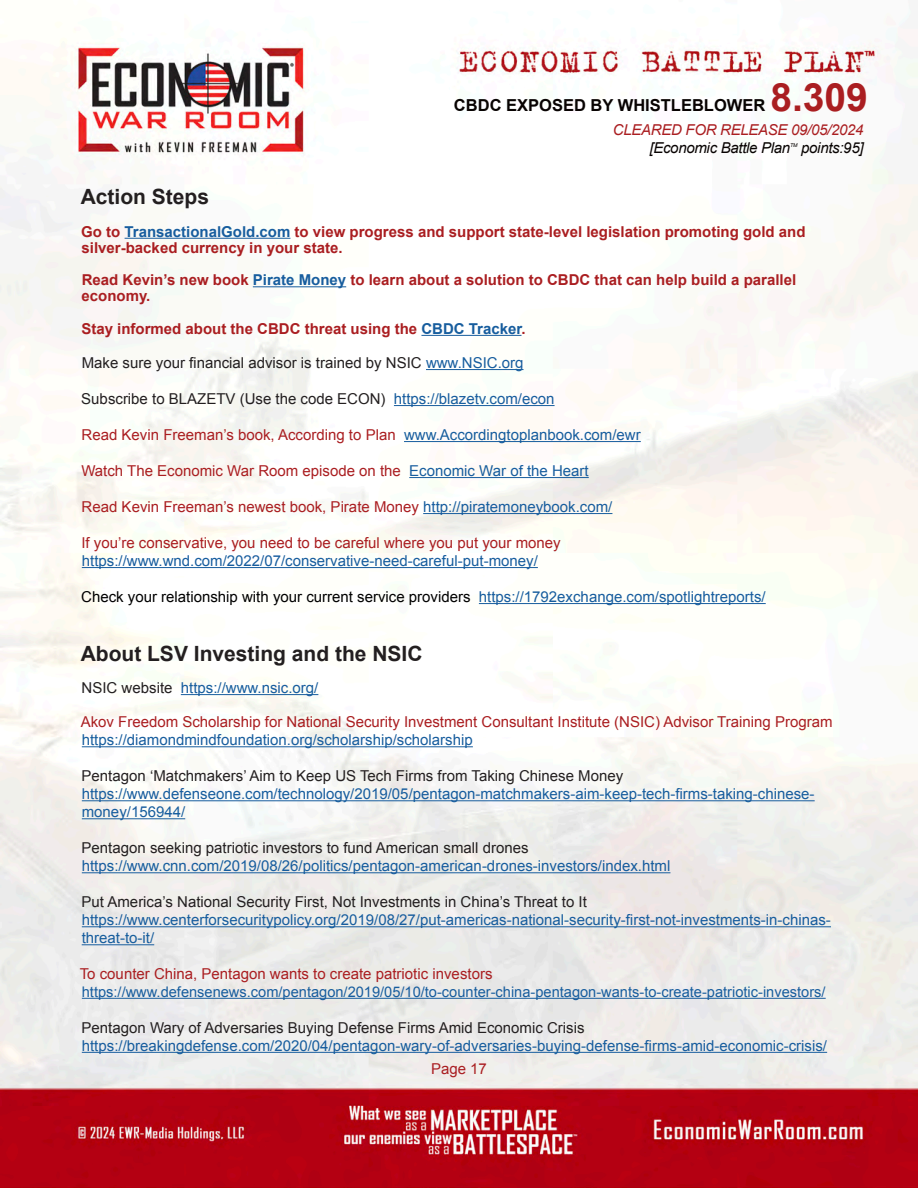
<style>
.page{position:relative;width:918px;height:1188px;background:#fff}
.page>*{position:absolute;margin:0;border:0;box-sizing:border-box;transform-origin:0 0}
.t1{font:700 39px "Arial";color:#aa1e21}
.t2{font:700 21px "Arial";color:#231f20}
.t3{font:700 16.5px "Arial";color:#080302}
.t4{font:15px/18px "Arial";color:#175d9e}
.t5{font:15px "Arial";color:#aa1e21}
.t6{font:15px "Arial";color:#231f20}
.t7{font:700 15px/16.2px "Arial";color:#aa1e21}
.t8{font:15px "Arial";color:#000}
.t9{font:italic 15px "Arial";letter-spacing:-.02em;color:#080302}
.t10{font:italic 15px "Arial";letter-spacing:-.02em;color:#aa1e21}
.t11{font:14.7px "Arial";color:#175d9e}
.t12{font:italic 5.25px "Arial";color:#080302}
.s1{color:#175d9e}
.s2{color:#231f20}
</style>
<div class="page">
<img style="left:0;top:5px;width:918px;height:1183px">
<hr style="left:125px;top:238px;width:165px;height:1px;background:#175d9e">
<hr style="left:253px;top:286px;width:93px;height:1px;background:#175d9e">
<hr style="left:421px;top:335px;width:101px;height:1px;background:#175d9e">
<hr style="left:426px;top:369px;width:98px;height:1px;background:#175d9e">
<hr style="left:394px;top:405px;width:161px;height:1px;background:#175d9e">
<hr style="left:404px;top:441px;width:237px;height:1px;background:#175d9e">
<hr style="left:409px;top:477px;width:180px;height:1px;background:#175d9e">
<hr style="left:423px;top:513px;width:189px;height:1px;background:#175d9e">
<hr style="left:82px;top:567px;width:456px;height:1px;background:#175d9e">
<hr style="left:479px;top:603px;width:287px;height:1px;background:#175d9e">
<hr style="left:181px;top:694px;width:137px;height:1px;background:#175d9e">
<hr style="left:82px;top:746px;width:391px;height:1px;background:#175d9e">
<hr style="left:82px;top:800px;width:733px;height:1px;background:#175d9e">
<hr style="left:82px;top:818px;width:103px;height:1px;background:#175d9e">
<hr style="left:82px;top:872px;width:588px;height:1px;background:#175d9e">
<hr style="left:82px;top:926px;width:749px;height:1px;background:#175d9e">
<hr style="left:82px;top:944px;width:72px;height:1px;background:#175d9e">
<hr style="left:82px;top:998px;width:744px;height:1px;background:#175d9e">
<hr style="left:82px;top:1052px;width:745px;height:1px;background:#175d9e">
<h1 class="t1" style="left:770px;top:72px;width:99px">8.309</h1>
<p class="t10" style="left:613px;top:120px;width:252px">CLEARED FOR RELEASE 09/05/2024</p>
<p class="t9" style="left:650px;top:138px;width:142px">[Economic Battle Plan</p>
<p class="t12" style="left:790px;top:141px;width:9px">TM</p>
<p class="t9" style="left:801px;top:138px;width:64px">points:95]</p>
<p class="t3" style="left:454px;top:94px;width:313px">CBDC EXPOSED BY WHISTLEBLOWER</p>
<p class="t2" style="left:81px;top:183px;width:130px">Action Steps</p>
<p class="t7" style="left:81px;top:224px;width:726px">Go to <span class="s1">TransactionalGold.com</span> to view progress and support state-level legislation promoting gold and silver-backed currency in your state.</p>
<p class="t7" style="left:82px;top:272px;width:716px">Read Kevin’s new book <span class="s1">Pirate Money</span> to learn about a solution to CBDC that can help build a parallel economy.</p>
<p class="t7" style="left:81px;top:321px;width:446px">Stay informed about the CBDC threat using the <span class="s1">CBDC Tracker</span>.</p>
<p class="t6" style="left:82px;top:353px;width:443px">Make sure your financial advisor is trained by NSIC <span class="s1">www.NSIC.org</span></p>
<p class="t6" style="left:81px;top:389px;width:475px">Subscribe to BLAZETV (Use the code ECON) <span class="s1">https://blazetv.com/econ</span></p>
<p class="t5" style="left:82px;top:425px;width:561px">Read Kevin Freeman’s book, According to Plan <span class="s1">www.Accordingtoplanbook.com/ewr</span></p>
<p class="t5" style="left:81px;top:461px;width:509px">Watch The Economic War Room episode on the <span class="s1">Economic War of the Heart</span></p>
<p class="t5" style="left:82px;top:497px;width:532px">Read Kevin Freeman’s newest book, Pirate Money <span class="s1">http://piratemoneybook.com/</span></p>
<p class="t5" style="left:81px;top:533px;width:481px">If you’re conservative, you need to be careful where you put your money</p>
<p class="t4" style="left:82px;top:552px;width:458px">https://www.wnd.com/2022/07/conservative-need-careful-put-money/</p>
<p class="t8" style="left:81px;top:587px;width:686px">Check your relationship with your current service providers <span class="s1">https://1792exchange.com/spotlightreports/</span></p>
<p class="t2" style="left:81px;top:639px;width:343px">About LSV Investing and the NSIC</p>
<p class="t4" style="left:82px;top:679px;width:238px"><span class="s2">NSIC website</span> https://www.nsic.org/</p>
<p class="t5" style="left:81px;top:712px;width:753px">Akov Freedom Scholarship for National Security Investment Consultant Institute (NSIC) Advisor Training Program</p>
<p class="t4" style="left:82px;top:731px;width:393px">https://diamondmindfoundation.org/scholarship/scholarship</p>
<p class="t6" style="left:82px;top:766px;width:543px">Pentagon ‘Matchmakers’ Aim to Keep US Tech Firms from Taking Chinese Money</p>
<p class="t4" style="left:82px;top:785px;width:734px">https://www.defenseone.com/technology/2019/05/pentagon-matchmakers-aim-keep-tech-firms-taking-chinese&shy;money/156944/</p>
<p class="t6" style="left:82px;top:838px;width:448px">Pentagon seeking patriotic investors to fund American small drones</p>
<p class="t4" style="left:82px;top:857px;width:590px">https://www.cnn.com/2019/08/26/politics/pentagon-american-drones-investors/index.html</p>
<p class="t6" style="left:82px;top:892px;width:507px">Put America’s National Security First, Not Investments in China’s Threat to It</p>
<p class="t4" style="left:82px;top:911px;width:751px">https://www.centerforsecuritypolicy.org/2019/08/27/put-americas-national-security-first-not-investments-in-chinas&shy;threat-to-it/</p>
<p class="t5" style="left:80px;top:964px;width:414px">To counter China, Pentagon wants to create patriotic investors</p>
<p class="t11" style="left:82px;top:982px;width:745px">https://www.defensenews.com/pentagon/2019/05/10/to-counter-china-pentagon-wants-to-create-patriotic-investors/</p>
<p class="t6" style="left:82px;top:1018px;width:504px">Pentagon Wary of Adversaries Buying Defense Firms Amid Economic Crisis</p>
<p class="t4" style="left:82px;top:1037px;width:747px">https://breakingdefense.com/2020/04/pentagon-wary-of-adversaries-buying-defense-firms-amid-economic-crisis/</p>
<p class="t5" style="left:431px;top:1059px;width:57px">Page 17</p>
</div>
